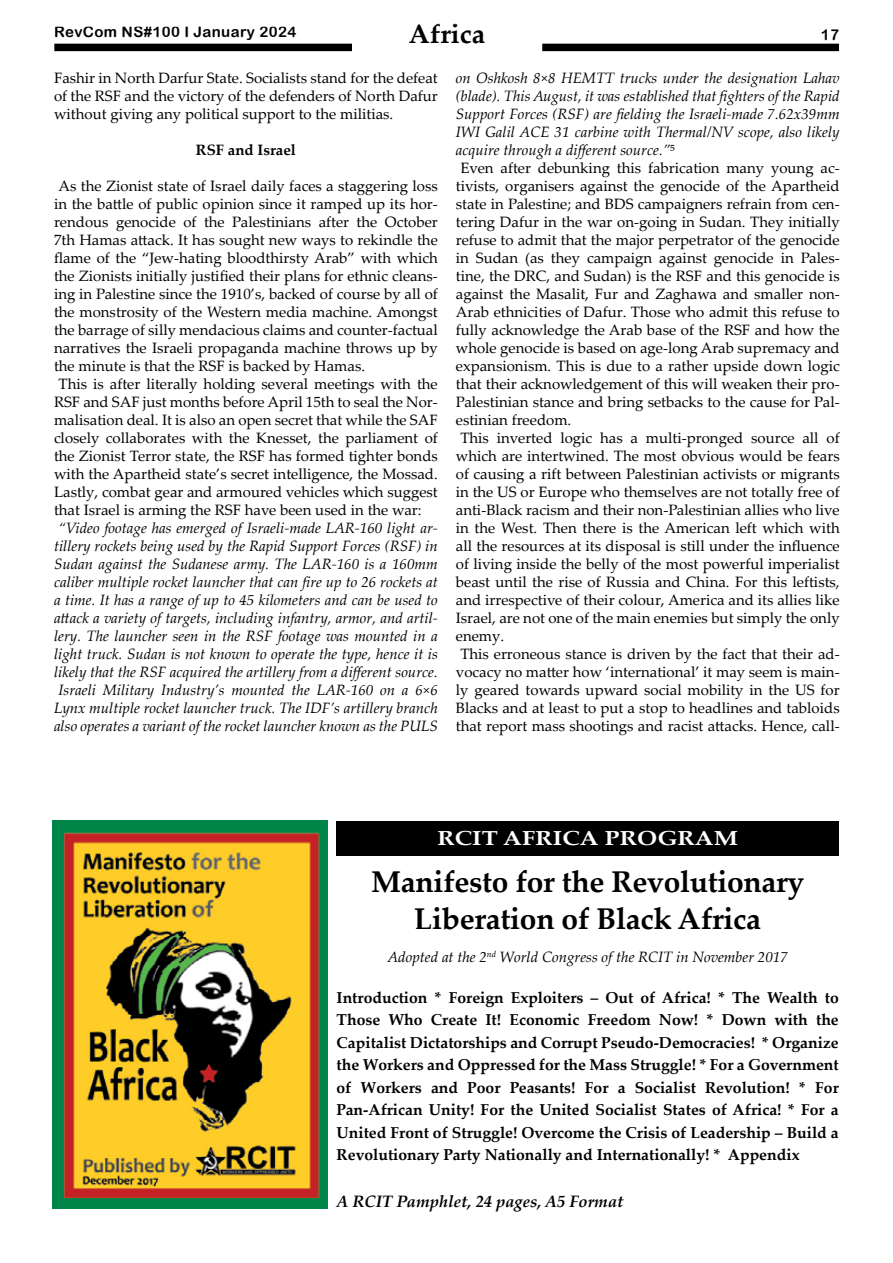
<style>
.page{position:relative;width:893px;height:1263px;background:#fff}
.page>*{position:absolute;margin:0;border:0;box-sizing:border-box;transform-origin:0 0}
.t1{font:700 30px/37.5px "Palatino Linotype";letter-spacing:-.01em;color:#000;text-align:center}
.t2{font:700 27px "Palatino Linotype";color:#000}
.t3{font:700 20.25px "Palatino Linotype";color:#fff;scale:1.2 1}
.t4{font:italic 700 16.5px "Palatino Linotype";color:#000}
.t5{font:700 15.75px/22.5px "Palatino Linotype";color:#000;text-align:justify}
.t6{font:15px/18px "Palatino Linotype";color:#000;text-align:justify}
.t7{font:italic 15px/18px "Palatino Linotype";color:#000;text-align:center}
.t8{font:15px "Arial Rounded MT Bold";letter-spacing:.025em;color:#000}
.t9{font:700 15px "Palatino Linotype";color:#000}
.s1{font-style:normal}
</style>
<div class="page">
<div style="left:54px;top:44px;width:785px;height:7px;background:#000"></div>
<div style="left:353px;top:24px;width:189px;height:31px;background:#fff"></div>
<img style="left:53px;top:820px;width:274px;height:388px">
<div style="left:337px;top:821px;width:502px;height:35px;background:#000"></div>
<h2 class="t2" style="left:409px;top:15px;width:78px">Africa</h2>
<p class="t8" style="left:54px;top:23px;width:244px">RevCom NS#100 I January 2024</p>
<p class="t8" style="left:821px;top:26px;width:20px">17</p>
<p class="t6" style="left:54px;top:68px;width:385px">Fashir in North Darfur State. Socialists stand for the defeat of the RSF and the victory of the defenders of North Dafur without giving any political support to the militias.</p>
<p class="t9" style="left:196px;top:139px;width:101px">RSF and Israel</p>
<p class="t6" style="left:58px;top:176px;width:381px">As the Zionist state of Israel daily faces a staggering loss</p>
<p class="t6" style="left:54px;top:194px;width:385px">in the battle of public opinion since it ramped up its hor-</p>
<p class="t6" style="left:54px;top:212px;width:385px">rendous genocide of the Palestinians after the October</p>
<p class="t6" style="left:54px;top:230px;width:385px">7th Hamas attack. It has sought new ways to rekindle the</p>
<p class="t6" style="left:54px;top:248px;width:385px">flame of the “Jew-hating bloodthirsty Arab” with which</p>
<p class="t6" style="left:54px;top:266px;width:385px">the Zionists initially justified their plans for ethnic cleans-</p>
<p class="t6" style="left:54px;top:284px;width:385px">ing in Palestine since the 1910’s, backed of course by all of</p>
<p class="t6" style="left:54px;top:302px;width:385px">the monstrosity of the Western media machine. Amongst</p>
<p class="t6" style="left:54px;top:320px;width:385px">the barrage of silly mendacious claims and counter-factual</p>
<p class="t6" style="left:54px;top:338px;width:385px">narratives the Israeli propaganda machine throws up by</p>
<p class="t6" style="left:54px;top:356px;width:313px">the minute is that the RSF is backed by Hamas.</p>
<p class="t6" style="left:58px;top:374px;width:381px">This is after literally holding several meetings with the</p>
<p class="t6" style="left:54px;top:392px;width:385px">RSF and SAF just months before April 15th to seal the Nor-</p>
<p class="t6" style="left:54px;top:410px;width:385px">malisation deal. It is also an open secret that while the SAF</p>
<p class="t6" style="left:54px;top:428px;width:385px">closely collaborates with the Knesset, the parliament of</p>
<p class="t6" style="left:54px;top:446px;width:385px">the Zionist Terror state, the RSF has formed tighter bonds</p>
<p class="t6" style="left:54px;top:464px;width:385px">with the Apartheid state’s secret intelligence, the Mossad.</p>
<p class="t6" style="left:54px;top:482px;width:385px">Lastly, combat gear and armoured vehicles which suggest</p>
<p class="t6" style="left:54px;top:500px;width:369px">that Israel is arming the RSF have been used in the war:</p>
<p class="t7" style="left:54px;top:518px;width:385px">“Video footage has emerged of Israeli-made LAR-160 light ar&shy;tillery rockets being used by the Rapid Support Forces (RSF) in Sudan against the Sudanese army. The LAR-160 is a 160mm caliber multiple rocket launcher that can fire up to 26 rockets at a time. It has a range of up to 45 kilometers and can be used to attack a variety of targets, including infantry, armor, and artil&shy;lery. The launcher seen in the RSF footage was mounted in a light truck. Sudan is not known to operate the type, hence it is likely that the RSF acquired the artillery from a different source.<br>Israeli Military Industry’s mounted the LAR-160 on a 6×6<br>Lynx multiple rocket launcher truck. The IDF’s artillery branch also operates a variant of the rocket launcher known as the PULS</p>
<p class="t7" style="left:456px;top:68px;width:385px">on Oshkosh 8×8 HEMTT trucks under the designation Lahav</p>
<p class="t7" style="left:456px;top:86px;width:385px">(blade). This August, it was established that fighters of the Rapid</p>
<p class="t7" style="left:456px;top:104px;width:385px">Support Forces (RSF) are fielding the Israeli-made 7.62x39mm</p>
<p class="t7" style="left:456px;top:122px;width:385px">IWI Galil ACE 31 carbine with Thermal/NV scope, also likely</p>
<p class="t7" style="left:456px;top:140px;width:221px">acquire through a different source.”<span class="s1">⁵</span></p>
<p class="t6" style="left:460px;top:158px;width:381px">Even after debunking this fabrication many young ac-</p>
<p class="t6" style="left:456px;top:176px;width:385px">tivists, organisers against the genocide of the Apartheid</p>
<p class="t6" style="left:456px;top:194px;width:385px">state in Palestine; and BDS campaigners refrain from cen-</p>
<p class="t6" style="left:456px;top:212px;width:385px">tering Dafur in the war on-going in Sudan. They initially</p>
<p class="t6" style="left:456px;top:230px;width:385px">refuse to admit that the major perpetrator of the genocide</p>
<p class="t6" style="left:456px;top:248px;width:385px">in Sudan (as they campaign against genocide in Pales-</p>
<p class="t6" style="left:456px;top:266px;width:385px">tine, the DRC, and Sudan) is the RSF and this genocide is</p>
<p class="t6" style="left:456px;top:284px;width:385px">against the Masalit, Fur and Zaghawa and smaller non-</p>
<p class="t6" style="left:456px;top:302px;width:385px">Arab ethnicities of Dafur. Those who admit this refuse to</p>
<p class="t6" style="left:456px;top:320px;width:385px">fully acknowledge the Arab base of the RSF and how the</p>
<p class="t6" style="left:456px;top:338px;width:385px">whole genocide is based on age-long Arab supremacy and</p>
<p class="t6" style="left:456px;top:356px;width:385px">expansionism. This is due to a rather upside down logic</p>
<p class="t6" style="left:456px;top:374px;width:385px">that their acknowledgement of this will weaken their pro-</p>
<p class="t6" style="left:456px;top:392px;width:385px">Palestinian stance and bring setbacks to the cause for Pal-</p>
<p class="t6" style="left:456px;top:410px;width:117px">estinian freedom.</p>
<p class="t6" style="left:460px;top:428px;width:381px">This inverted logic has a multi-pronged source all of</p>
<p class="t6" style="left:456px;top:446px;width:385px">which are intertwined. The most obvious would be fears</p>
<p class="t6" style="left:456px;top:464px;width:385px">of causing a rift between Palestinian activists or migrants</p>
<p class="t6" style="left:456px;top:482px;width:385px">in the US or Europe who themselves are not totally free of</p>
<p class="t6" style="left:456px;top:500px;width:385px">anti-Black racism and their non-Palestinian allies who live</p>
<p class="t6" style="left:456px;top:518px;width:385px">in the West. Then there is the American left which with</p>
<p class="t6" style="left:456px;top:536px;width:385px">all the resources at its disposal is still under the influence</p>
<p class="t6" style="left:456px;top:554px;width:385px">of living inside the belly of the most powerful imperialist</p>
<p class="t6" style="left:456px;top:572px;width:385px">beast until the rise of Russia and China. For this leftists,</p>
<p class="t6" style="left:456px;top:590px;width:385px">and irrespective of their colour, America and its allies like</p>
<p class="t6" style="left:456px;top:608px;width:385px">Israel, are not one of the main enemies but simply the only</p>
<p class="t6" style="left:456px;top:626px;width:50px">enemy.</p>
<p class="t6" style="left:460px;top:644px;width:381px">This erroneous stance is driven by the fact that their ad-</p>
<p class="t6" style="left:456px;top:662px;width:385px">vocacy no matter how ‘international’ it may seem is main-</p>
<p class="t6" style="left:456px;top:680px;width:385px">ly geared towards upward social mobility in the US for</p>
<p class="t6" style="left:456px;top:698px;width:385px">Blacks and at least to put a stop to headlines and tabloids</p>
<p class="t6" style="left:456px;top:716px;width:385px">that report mass shootings and racist attacks. Hence, call-</p>
<h3 class="t3" style="left:437px;top:824px;width:252px">RCIT AFRICA PROGRAM</h3>
<h1 class="t1" style="left:371px;top:861px;width:435px">Manifesto for the Revolutionary<br>Liberation of Black Africa</h1>
<p class="t7" style="left:387px;top:947px;width:402px">Adopted at the 2<sup>nd</sup> World Congress of the RCIT in November 2017</p>
<p class="t5" style="left:337px;top:985px;width:504px">Introduction * Foreign Exploiters – Out of Africa! * The Wealth to Those Who Create It! Economic Freedom Now! * Down with the Capitalist Dictatorships and Corrupt Pseudo-Democracies! * Organize the Workers and Oppressed for the Mass Struggle! * For a Government of Workers and Poor Peasants! For a Socialist Revolution! * For Pan-African Unity! For the United Socialist States of Africa! * For a United Front of Struggle! Overcome the Crisis of Leadership – Build a Revolutionary Party Nationally and Internationally! * Appendix</p>
<p class="t4" style="left:337px;top:1189px;width:289px">A RCIT Pamphlet, 24 pages, A5 Format</p>
</div>
